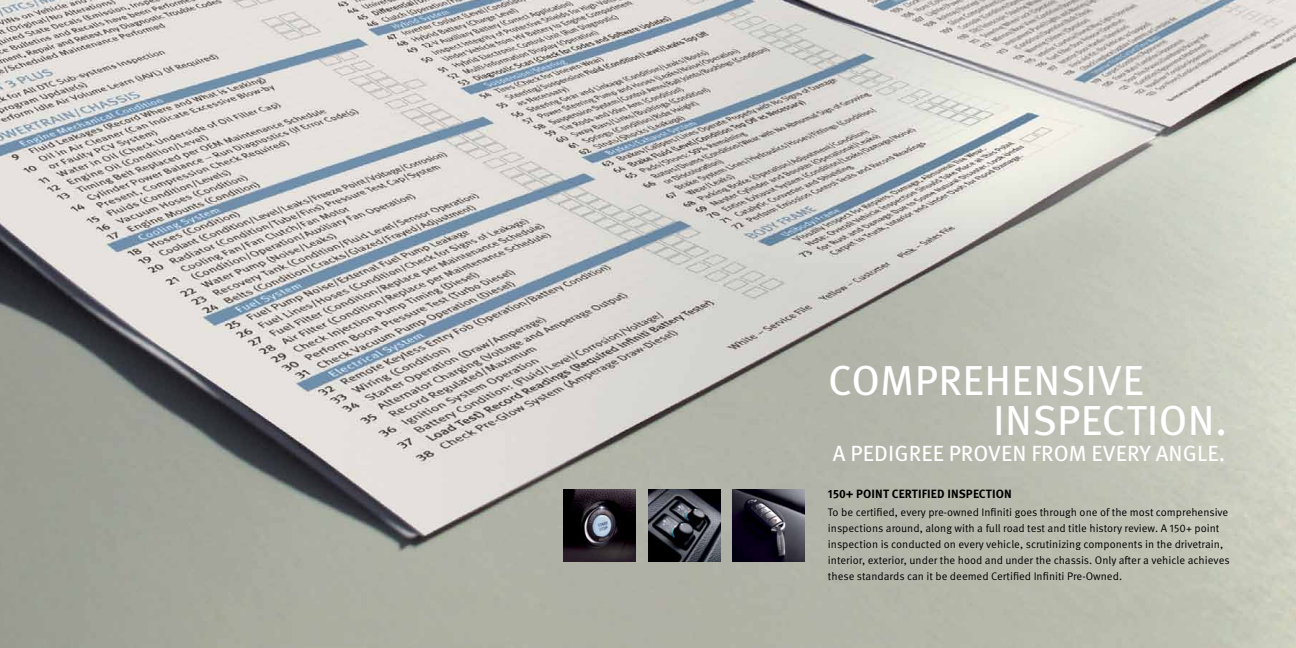
<style>
.page{position:relative;width:1296px;height:648px;background:#fff}
.page>*{position:absolute;margin:0;border:0;box-sizing:border-box;transform-origin:0 0}
.t1{font:42px/40px "Meta Pro";color:#fff}
.t2{font:22px "Meta Pro";color:#fff}
.t3{font:700 12px "Meta Pro";letter-spacing:.01em;color:#000}
.t4{font:11px/16px "Meta Pro Norm";color:#000}
</style>
<div class="page">
<img style="left:0;top:0;width:1296px;height:648px">
<img style="left:564px;top:489px;width:72px;height:72px">
<img style="left:648px;top:489px;width:72px;height:72px">
<img style="left:732px;top:489px;width:72px;height:72px">
<h1 class="t1" style="left:828px;top:358px;width:111px">COMPREHEN</h1>
<h1 class="t1" style="left:993px;top:358px;width:112px;text-indent:68px">SIVE<br>INSPECTION</h1>
<h1 class="t1" style="left:1215px;top:398px;width:14px">.</h1>
<h2 class="t2" style="left:833px;top:437px;width:67px">A PEDIGREE</h2>
<h2 class="t2" style="left:949px;top:437px;width:14px">PROVEN</h2>
<h2 class="t2" style="left:1031px;top:437px;width:73px">FRO M EVER</h2>
<h2 class="t2" style="left:1140px;top:437px;width:30px">Y ANGLE</h2>
<h2 class="t2" style="left:1219px;top:437px;width:8px">.</h2>
<p class="t3" style="left:828px;top:485px;width:185px">150+ POI NT CERTIFIED INSPECTION</p>
<p class="t4" style="left:828px;top:504px;width:403px">To be certified, every pre-owned Infiniti goes through one of the most comprehensive inspections around, along with a full road test and title history review. A 150+ point inspection is conducted on every vehicle, scrutinizing components in the drivetrain, interior, exterior, under the hood and under the chassis. Only after a vehicle achieves these standards can it be deemed Certified Infiniti Pre-Owned.</p>
</div>
